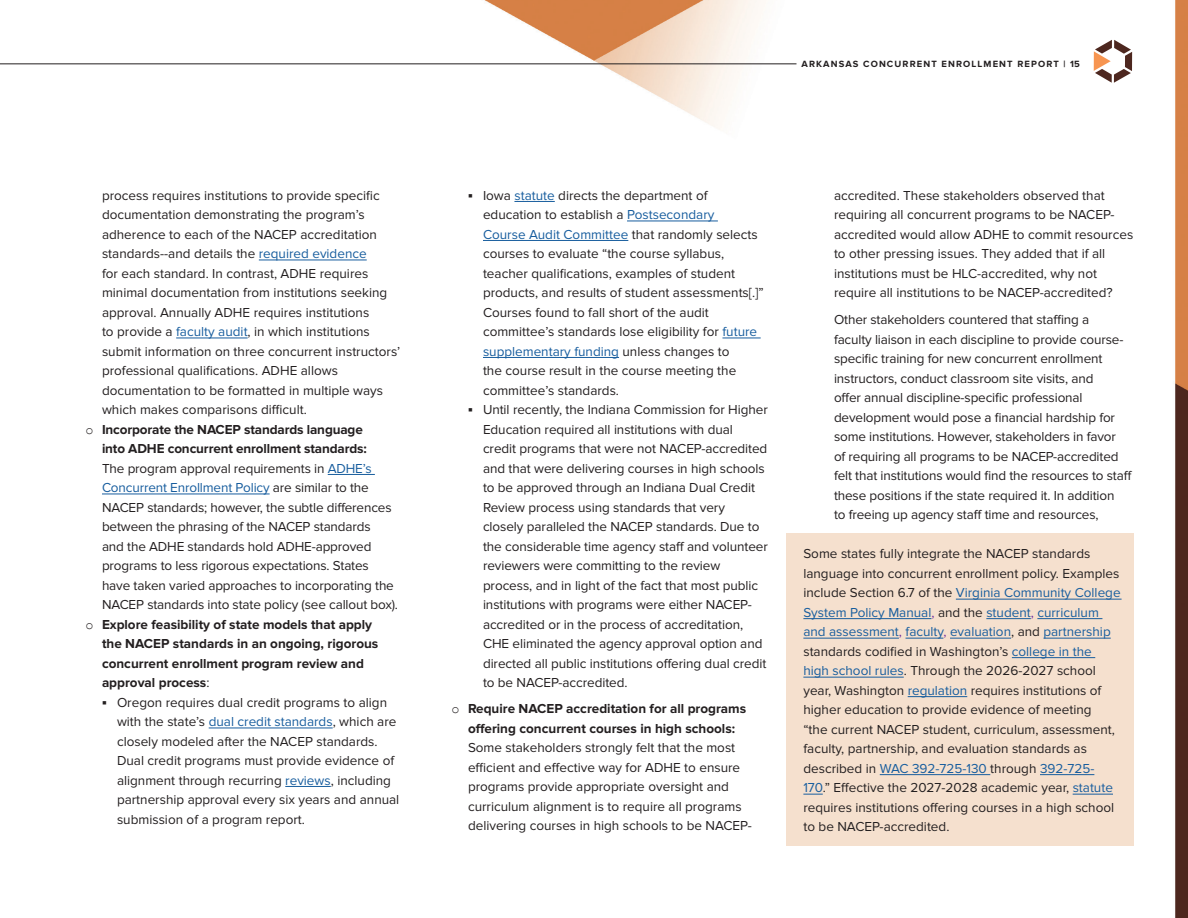
<style>
.page{position:relative;width:1188px;height:918px;background:#fff}
.page>*{position:absolute;margin:0;border:0;box-sizing:border-box;transform-origin:0 0}
.Body_No_indent{font:13.5px/19.5px "Proxima Nova";color:#231f20}
.t1{font:700 13.5px/19.5px "Proxima Nova";color:#231f20}
.t2{font:700 9.3px "Proxima Nova";letter-spacing:.12em;color:#231f20}
.s1{color:#175d9e}
.s2{font-family:"Courier New"}
.s3{font-weight:700}
.s4{font-family:"Courier New";font-weight:400}
.s5{font-weight:400}
.s6{color:#7030a0}
</style>
<div class="page">
<img style="left:0;top:0;width:1188px;height:918px">
<hr style="left:259px;top:260px;width:108px;height:1px;background:#175d9e">
<hr style="left:176px;top:338px;width:72px;height:1px;background:#175d9e">
<hr style="left:328px;top:474px;width:47px;height:1px;background:#175d9e">
<hr style="left:102px;top:494px;width:168px;height:1px;background:#175d9e">
<hr style="left:209px;top:728px;width:124px;height:1px;background:#175d9e">
<hr style="left:285px;top:786px;width:46px;height:1px;background:#175d9e">
<hr style="left:514px;top:201px;width:41px;height:1px;background:#175d9e">
<hr style="left:627px;top:221px;width:91px;height:1px;background:#175d9e">
<hr style="left:483px;top:240px;width:145px;height:1px;background:#175d9e">
<hr style="left:722px;top:338px;width:39px;height:1px;background:#175d9e">
<hr style="left:483px;top:357px;width:136px;height:1px;background:#175d9e">
<hr style="left:0;top:64px;width:796px;height:1px;background:#231f20">
<svg style="left:1094px;top:40px;width:38px;height:43px"></svg>
<div style="left:786px;top:534px;width:348px;height:312px;background:#f5e0ce"></div>
<hr style="left:956px;top:599px;width:166px;height:1px;background:#175d9e">
<hr style="left:803px;top:618px;width:128px;height:1px;background:#175d9e">
<hr style="left:986px;top:618px;width:45px;height:1px;background:#175d9e">
<hr style="left:1037px;top:618px;width:65px;height:1px;background:#175d9e">
<hr style="left:803px;top:638px;width:96px;height:1px;background:#175d9e">
<hr style="left:906px;top:638px;width:37px;height:1px;background:#175d9e">
<hr style="left:950px;top:638px;width:61px;height:1px;background:#175d9e">
<hr style="left:1043px;top:638px;width:68px;height:1px;background:#175d9e">
<hr style="left:1012px;top:657px;width:83px;height:1px;background:#175d9e">
<hr style="left:803px;top:677px;width:101px;height:1px;background:#175d9e">
<hr style="left:908px;top:696px;width:59px;height:1px;background:#175d9e">
<hr style="left:880px;top:774px;width:110px;height:1px;background:#175d9e">
<hr style="left:1040px;top:774px;width:54px;height:1px;background:#175d9e">
<svg style="left:803px;top:794px;width:20px;height:1px"></svg>
<hr style="left:1073px;top:794px;width:40px;height:1px;background:#175d9e">
<p class="Body_No_indent" style="left:102px;top:186px;width:300px">process requires institutions to provide specific documentation demonstrating the program’s adherence to each of the NACEP accreditation standards--and details the <span class="s1">required evidence<br></span>for each standard. In contrast, ADHE requires minimal documentation from institutions seeking approval. Annually ADHE requires institutions<br>to provide a <span class="s1">faculty audit</span>, in which institutions submit information on three concurrent instructors’ professional qualifications. ADHE allows documentation to be formatted in multiple ways which makes comparisons difficult.</p>
<p class="Body_No_indent" style="left:102px;top:420px;width:298px;text-indent:-16px"><span class="s2">o</span> <span class="s3">Incorporate the NACEP standards language<br>into ADHE concurrent enrollment standards:<br></span>The program approval requirements in <span class="s1">ADHE’s Concurrent Enrollment Policy</span> are similar to the NACEP standards; however, the subtle differences between the phrasing of the NACEP standards<br>and the ADHE standards hold ADHE-approved programs to less rigorous expectations. States have taken varied approaches to incorporating the NACEP standards into state policy (see callout box).</p>
<p class="t1" style="left:102px;top:615px;width:278px;text-indent:-16px"><span class="s4">o</span> Explore feasibility of state models that apply the NACEP standards in an ongoing, rigorous concurrent enrollment program review and approval process<span class="s5">:</span></p>
<p class="Body_No_indent" style="left:117px;top:693px;width:284px;text-indent:-16px"><span class="s2">▪</span> Oregon requires dual credit programs to align with the state’s <span class="s1">dual credit standards</span>, which are closely modeled after the NACEP standards.<br>Dual credit programs must provide evidence of alignment through recurring <span class="s1">reviews</span>, including partnership approval every six years and annual submission of a program report.</p>
<p class="t2" style="left:801px;top:58px;width:280px">ARKANSAS CONCURRENT ENROLLMENT REPORT | 15</p>
<p class="Body_No_indent" style="left:483px;top:186px;width:282px;text-indent:-16px"><span class="s2">▪</span> Iowa <span class="s1">statute</span> directs the department of education to establish a <span class="s1">Postsecondary<br>Course Audit Committee</span> that randomly selects courses to evaluate “the course syllabus, teacher qualifications, examples of student products, and results of student assessments[.]” Courses found to fall short of the audit committee’s standards lose eligibility for <span class="s1">future supplementary funding</span> unless changes to<br>the course result in the course meeting the committee’s standards.</p>
<p class="Body_No_indent" style="left:483px;top:400px;width:286px;text-indent:-16px"><span class="s2">▪</span> Until recently, the Indiana Commission for Higher Education required all institutions with dual credit programs that were not NACEP-accredited and that were delivering courses in high schools to be approved through an Indiana Dual Credit Review process using standards that very closely paralleled the NACEP standards. Due to the considerable time agency staff and volunteer reviewers were committing to the review process, and in light of the fact that most public institutions with programs were either NACEP&shy;accredited or in the process of accreditation, CHE eliminated the agency approval option and directed all public institutions offering dual credit to be NACEP-accredited.</p>
<p class="Body_No_indent" style="left:468px;top:699px;width:285px;text-indent:-16px"><span class="s2">o</span> <span class="s3">Require NACEP accreditation for all programs offering concurrent courses in high schools:<br></span>Some stakeholders strongly felt that the most efficient and effective way for ADHE to ensure programs provide appropriate oversight and curriculum alignment is to require all programs delivering courses in high schools to be NACEP-</p>
<p class="Body_No_indent" style="left:834px;top:186px;width:301px">accredited. These stakeholders observed that requiring all concurrent programs to be NACEP&shy;accredited would allow ADHE to commit resources to other pressing issues. They added that if all institutions must be HLC-accredited, why not require all institutions to be NACEP-accredited?</p>
<p class="Body_No_indent" style="left:834px;top:310px;width:300px">Other stakeholders countered that staffing a<br>faculty liaison in each discipline to provide course&shy;specific training for new concurrent enrollment instructors, conduct classroom site visits, and<br>offer annual discipline-specific professional development would pose a financial hardship for some institutions. However, stakeholders in favor<br>of requiring all programs to be NACEP-accredited felt that institutions would find the resources to staff these positions if the state required it. In addition<br>to freeing up agency staff time and resources,</p>
<p class="Body_No_indent" style="left:803px;top:544px;width:319px">Some states fully integrate the NACEP standards language into concurrent enrollment policy. Examples include Section 6.7 of the <span class="s1">Virginia Community College System Policy Manual</span><span class="s6">,</span> and the <span class="s1">student</span><span class="s6">,</span> <span class="s1">curriculum and assessment</span><span class="s6">,</span> <span class="s1">faculty</span><span class="s6">,</span> <span class="s1">evaluation</span>, and <span class="s1">partnership </span>standards codified in Washington’s <span class="s1">college in the high school rules</span>. Through the 2026-2027 school year, Washington <span class="s1">regulation</span> requires institutions of higher education to provide evidence of meeting<br>“the current NACEP student, curriculum, assessment, faculty, partnership, and evaluation standards as described in <span class="s1">WAC 392-725-130</span> through <span class="s1">392-725- 170</span>.” Effective the 2027-2028 academic year, <span class="s1">statute </span>requires institutions offering courses in a high school to be NACEP-accredited.</p>
</div>
